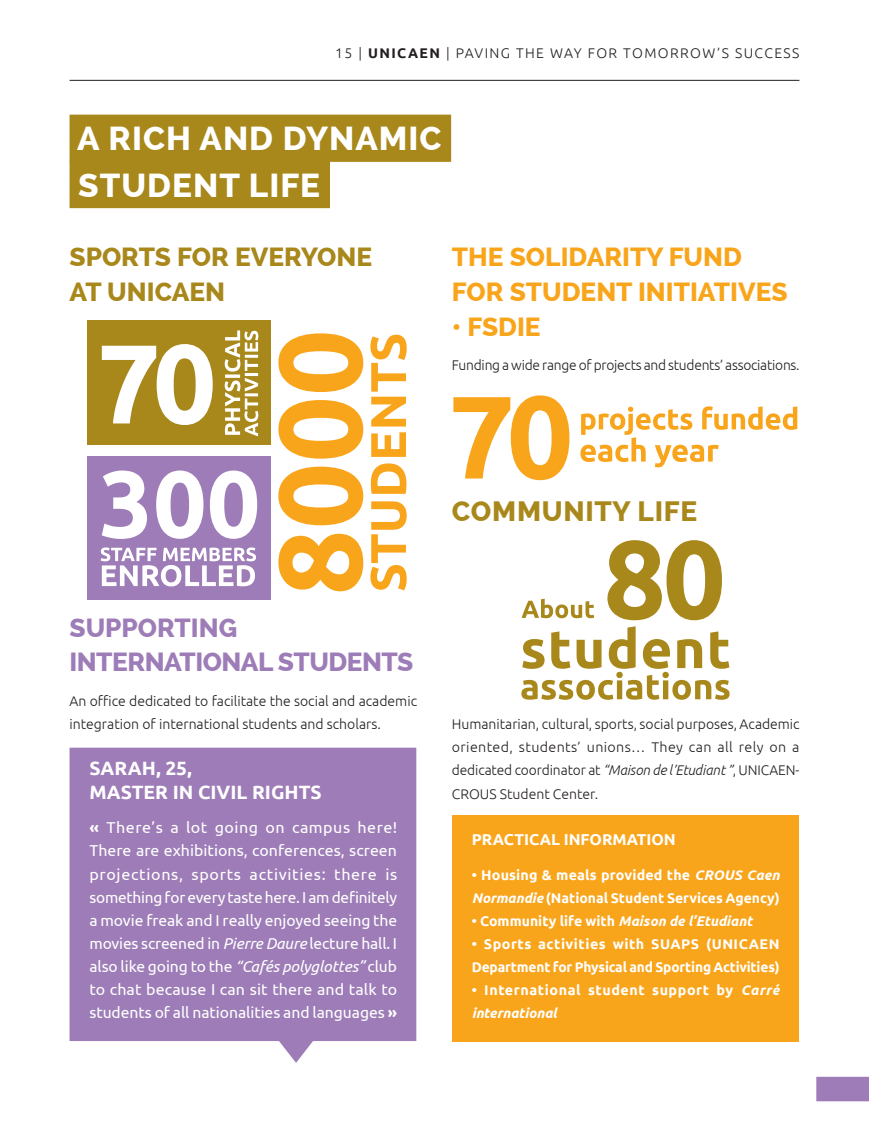
<style>
.page{position:relative;width:869px;height:1146px;background:#fff}
.page>*{position:absolute;margin:0;border:0;box-sizing:border-box;transform-origin:0 0}
.t1{font:800 33.25px/46.2px "Raleway";letter-spacing:.03em;color:#fff}
.t2{font:800 28px "Raleway";letter-spacing:.025em;color:#a8871b}
.t3{font:800 26.25px/34.6px "Raleway";color:#f9a51b}
.t4{font:800 26.25px/34.6px "Raleway";letter-spacing:-.02em;color:#9d7cb7}
.t5{font:800 26.25px/34.6px "Raleway";color:#a8871b}
.t6{font:700 19.25px/23.1px "Ubuntu";color:#fff}
.t7{font:15.75px/23.1px "Ubuntu";color:#fff;text-align:justify}
.t8{font:700 15.75px "Ubuntu";color:#fff}
.t9{font:300 14px/23.1px "Ubuntu";color:#231f20}
.t10{font:700 14px/23.1px "Ubuntu";color:#fff}
.t11{font:700 14px/23.1px "Ubuntu";letter-spacing:.04em;color:#fff}
.t12{font:300 14px "Ubuntu";letter-spacing:.1em;color:#231f20}
.s1{font-weight:700}
.s2{font-style:italic}
</style>
<div class="page">
<hr style="left:69px;top:80px;width:730px;height:1px;background:#231f20">
<div style="left:451px;top:815px;width:347px;height:227px;background:#f9a51b"></div>
<div style="left:69px;top:748px;width:347px;height:315px;background:#9d7cb7"></div>
<div style="left:69px;top:115px;width:382px;height:47px;background:#a8871b"></div>
<div style="left:69px;top:161px;width:261px;height:47px;background:#a8871b"></div>
<div style="left:816px;top:1077px;width:52px;height:24px;background:#9d7cb7"></div>
<div style="left:88px;top:320px;width:183px;height:124px;background:#a8871b"></div>
<div style="left:88px;top:457px;width:183px;height:143px;background:#9d7cb7"></div>
<svg style="left:102px;top:344px;width:111px;height:81px"></svg>
<svg style="left:278px;top:333px;width:85px;height:258px"></svg>
<svg style="left:102px;top:471px;width:155px;height:68px"></svg>
<svg style="left:580px;top:406px;width:217px;height:61px"></svg>
<svg style="left:453px;top:395px;width:116px;height:85px"></svg>
<svg style="left:225px;top:330px;width:33px;height:106px"></svg>
<svg style="left:100px;top:547px;width:156px;height:39px"></svg>
<svg style="left:370px;top:335px;width:36px;height:255px"></svg>
<svg style="left:607px;top:540px;width:114px;height:80px"></svg>
<svg style="left:521px;top:599px;width:73px;height:19px"></svg>
<svg style="left:521px;top:626px;width:208px;height:74px"></svg>
<p class="t12" style="left:335px;top:44px;width:465px">15 <span class="s1">UNICAEN</span> PAVING THE WAY FOR TOMORROW’S SUCCESS</p>
<h1 class="t1" style="left:77px;top:116px;width:365px">A RICH AND DYNAMIC<br>STUDENT LIFE</h1>
<h3 class="t5" style="left:69px;top:240px;width:304px">SPORTS FOR EVERYONE<br>AT UNICAEN</h3>
<h3 class="t3" style="left:451px;top:240px;width:337px">THE SOLIDARITY FUND<br>FOR STUDENT INITIATIVES</h3>
<h3 class="t3" style="left:451px;top:309px;width:90px">• FSDIE</h3>
<p class="t9" style="left:451px;top:353px;width:349px">Funding a wide range of projects and students’ associations.</p>
<h2 class="t2" style="left:451px;top:495px;width:247px">COMMUNITY LIFE</h2>
<h3 class="t4" style="left:69px;top:610px;width:345px">SUPPORTING<br>INTERNATIONAL STUDENTS</h3>
<p class="t9" style="left:69px;top:689px;width:349px">An office dedicated to facilitate the social and academic integration of international students and scholars.</p>
<p class="t6" style="left:89px;top:757px;width:234px">SARAH, 25,<br>MASTER IN CIVIL RIGHTS</p>
<p class="t7" style="left:89px;top:816px;width:309px"><span class="s1">«</span> There’s a lot going on campus here!<br>There are exhibitions, conferences, screen projections, sports activities: there is something for every taste here. I am definitely a movie freak and I really enjoyed seeing the movies screened in <span class="s2">Pierre Daure</span> lecture hall. I also like going to the <span class="s2">“Cafés polyglottes”</span> club to chat because I can sit there and talk to students of all nationalities and languages <span class="s1">»</span></p>
<p class="t9" style="left:451px;top:712px;width:349px;text-align:justify">Humanitarian, cultural, sports, social purposes, Academic oriented, students’ unions… They can all rely on a dedicated coordinator at <span class="s2">“Maison de l’Etudiant ”</span>, UNICAEN-CROUS Student Center.</p>
<p class="t8" style="left:471px;top:830px;width:205px">PRACTICAL INFORMATION</p>
<p class="t10" style="left:471px;top:863px;width:309px">• Housing &amp; meals provided the <span class="s2">CROUS Caen<br>Normandie</span> (National Student Services Agency)</p>
<p class="t10" style="left:471px;top:909px;width:282px">• Community life with <span class="s2">Maison de l’Etudiant</span></p>
<p class="t10" style="left:471px;top:932px;width:309px">• Sports activities with SUAPS (UNICAEN<br>Department for Physical and Sporting Activities)</p>
<p class="t11" style="left:471px;top:979px;width:309px">• International student support by <span class="s2">Carré international</span></p>
</div>
